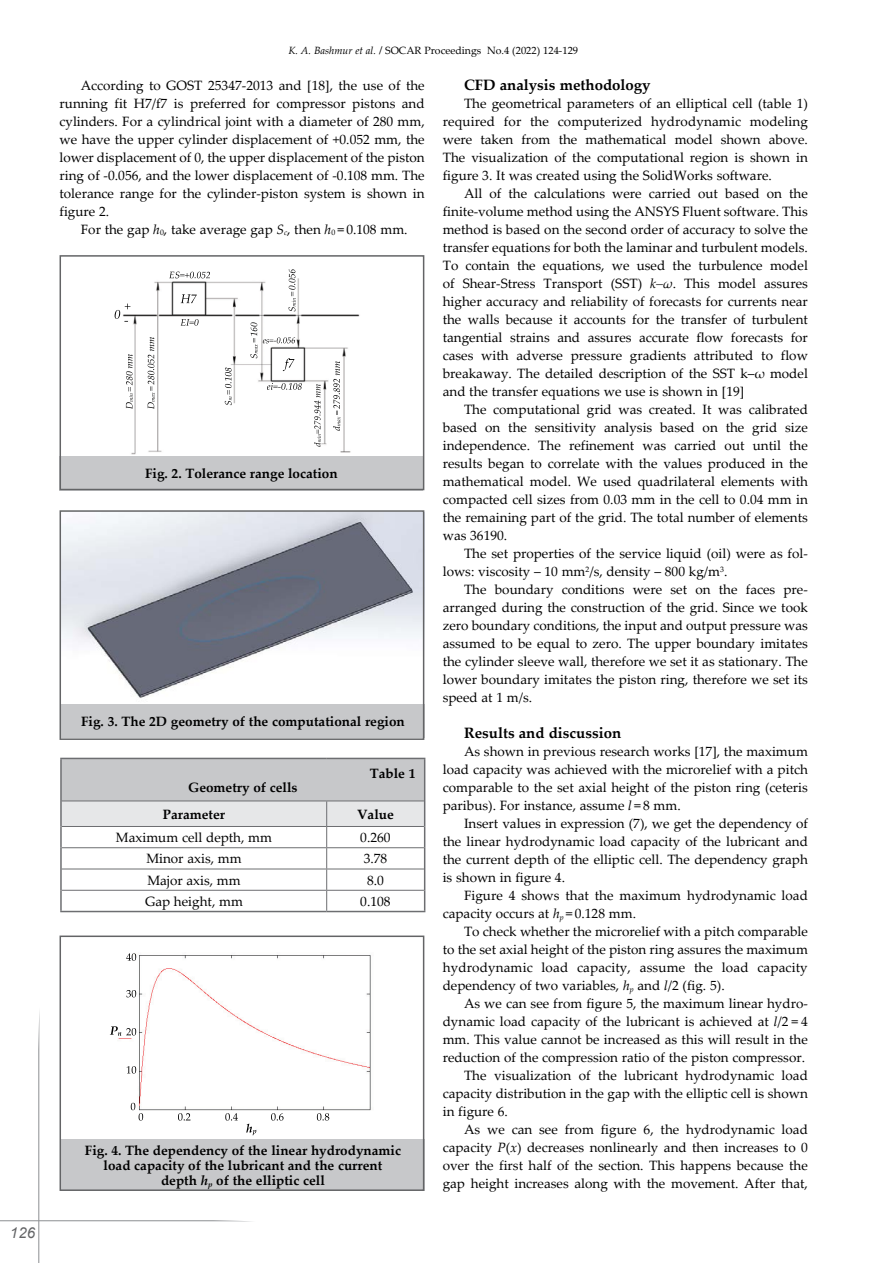
<style>
.page{position:relative;width:893px;height:1263px;background:#fff}
.page>*{position:absolute;margin:0;border:0;box-sizing:border-box;transform-origin:0 0}
.t1{font:700 15px "Palatino Linotype";color:#000}
.t2{font:italic 15px "Arial";color:#636466}
.t3{font:13.5px/18px "Palatino Linotype";color:#000;text-align:justify}
.t4{font:700 13.5px/15px "Palatino Linotype";color:#000}
.t5{font:10.5px "Palatino Linotype";color:#000}
.s1{font-style:italic}
.s2{font-weight:700;font-style:italic}
</style>
<div class="page">
<div style="left:61px;top:704px;width:364px;height:34px;background:#c7c8ca"></div>
<img style="left:63px;top:512px;width:362px;height:192px">
<div style="left:60px;top:456px;width:363px;height:34px;background:#c7c8ca"></div>
<img style="left:125px;top:274px;width:235px;height:181px">
<svg style="left:115px;top:304px;width:15px;height:18px"></svg>
<svg style="left:181px;top:294px;width:16px;height:9px"></svg>
<svg style="left:267px;top:383px;width:35px;height:7px"></svg>
<svg style="left:181px;top:319px;width:18px;height:7px"></svg>
<svg style="left:169px;top:272px;width:41px;height:6px"></svg>
<svg style="left:314px;top:384px;width:7px;height:63px"></svg>
<svg style="left:333px;top:361px;width:7px;height:70px"></svg>
<svg style="left:289px;top:269px;width:7px;height:42px"></svg>
<svg style="left:250px;top:322px;width:45px;height:49px"></svg>
<svg style="left:225px;top:368px;width:7px;height:37px"></svg>
<svg style="left:148px;top:337px;width:7px;height:72px"></svg>
<svg style="left:126px;top:354px;width:7px;height:55px"></svg>
<div style="left:61px;top:758px;width:364px;height:43px;background:#c7c8ca"></div>
<hr style="left:60px;top:758px;width:267px;height:1px;background:#6d6e71">
<hr style="left:60px;top:759px;width:2px;height:42px;background:#6d6e71">
<hr style="left:327px;top:758px;width:98px;height:1px;background:#6d6e71">
<hr style="left:424px;top:759px;width:1px;height:42px;background:#6d6e71">
<hr style="left:60px;top:801px;width:2px;height:25px;background:#6d6e71">
<hr style="left:60px;top:826px;width:2px;height:22px;background:#6d6e71">
<hr style="left:60px;top:848px;width:2px;height:21px;background:#6d6e71">
<hr style="left:60px;top:869px;width:2px;height:21px;background:#6d6e71">
<hr style="left:60px;top:890px;width:2px;height:21px;background:#6d6e71">
<hr style="left:60px;top:911px;width:267px;height:1px;background:#6d6e71">
<hr style="left:327px;top:911px;width:98px;height:1px;background:#6d6e71">
<hr style="left:62px;top:800px;width:265px;height:1px;background:#6d6e71">
<hr style="left:327px;top:800px;width:97px;height:1px;background:#6d6e71">
<svg style="left:61px;top:801px;width:364px;height:110px"></svg>
<div style="left:61px;top:1140px;width:364px;height:51px;background:#c7c8ca"></div>
<img style="left:126px;top:955px;width:245px;height:177px">
<svg style="left:317px;top:1113px;width:12px;height:7px"></svg>
<svg style="left:271px;top:1113px;width:13px;height:7px"></svg>
<svg style="left:126px;top:990px;width:10px;height:7px"></svg>
<svg style="left:126px;top:953px;width:10px;height:8px"></svg>
<svg style="left:0;top:1008px;width:256px;height:255px"></svg>
<div style="left:60px;top:255px;width:364px;height:235px;border:2px solid #636466"></div>
<div style="left:60px;top:510px;width:364px;height:230px;border:2px solid #636466"></div>
<div style="left:60px;top:935px;width:364px;height:256px;border:2px solid #636466"></div>
<p class="t2" style="left:10px;top:1223px;width:27px">126</p>
<p class="t5" style="left:288px;top:43px;width:291px"><span class="s1">K. A. Bashmur et al.</span> <span class="s2">/</span> SOCAR Proceedings No.4 (2022) 124-129</p>
<p class="t3" style="left:60px;top:76px;width:367px;text-indent:21px">According to GOST 25347-2013 and [18], the use of the running fit H7/f7 is preferred for compressor pistons and cylinders. For a cylindrical joint with a diameter of 280 mm, we have the upper cylinder displacement of +0.052 mm, the lower displacement of 0, the upper displacement of the piston ring of -0.056, and the lower displacement of -0.108 mm. The tolerance range for the cylinder-piston system is shown in figure 2.</p>
<p class="t3" style="left:81px;top:220px;width:328px">For the gap <span class="s1">h</span><sub>0</sub>, take average gap <span class="s1">S</span><sub>c</sub>, then <span class="s1">h</span><sub>0</sub> = 0.108 mm.</p>
<p class="t4" style="left:145px;top:466px;width:194px">Fig. 2. Tolerance range location</p>
<p class="t4" style="left:81px;top:713px;width:325px">Fig. 3. The 2D geometry of the computational region</p>
<p class="t4" style="left:163px;top:773px;width:136px;line-height:27.2px;text-indent:25px">Geometry of cells<br>Parameter</p>
<p class="t4" style="left:370px;top:765px;width:47px">Table 1</p>
<p class="t4" style="left:357px;top:806px;width:38px">Value</p>
<p class="t3" style="left:116px;top:828px;width:158px">Maximum cell depth, mm</p>
<p class="t3" style="left:360px;top:828px;width:32px">0.260</p>
<p class="t3" style="left:146px;top:849px;width:97px">Minor axis, mm</p>
<p class="t3" style="left:364px;top:849px;width:25px">3.78</p>
<p class="t3" style="left:147px;top:870px;width:95px">Major axis, mm</p>
<p class="t3" style="left:367px;top:870px;width:18px">8.0</p>
<p class="t3" style="left:145px;top:891px;width:99px">Gap height, mm</p>
<p class="t3" style="left:360px;top:891px;width:32px">0.108</p>
<p class="t4" style="left:85px;top:1143px;width:318px;text-align:center">Fig. 4. The dependency of the linear hydrodynamic load capacity of the lubricant and the current depth <span class="s1">h</span><sub>p</sub> of the elliptic cell</p>
<p class="t1" style="left:464px;top:74px;width:188px">CFD analysis methodology</p>
<p class="t3" style="left:443px;top:94px;width:367px;text-indent:21px">The geometrical parameters of an elliptical cell (table 1) required for the computerized hydrodynamic modeling were taken from the mathematical model shown above.<br>The visualization of the computational region is shown in figure 3. It was created using the SolidWorks software.</p>
<p class="t3" style="left:443px;top:184px;width:367px;text-indent:21px">All of the calculations were carried out based on the finite-volume method using the ANSYS Fluent software. This method is based on the second order of accuracy to solve the transfer equations for both the laminar and turbulent models.<br>To contain the equations, we used the turbulence model of Shear-Stress Transport (SST) <span class="s1">k–ω</span>. This model assures higher accuracy and reliability of forecasts for currents near the walls because it accounts for the transfer of turbulent tangential strains and assures accurate flow forecasts for cases with adverse pressure gradients attributed to flow breakaway. The detailed description of the SST k–ω model and the transfer equations we use is shown in [19]</p>
<p class="t3" style="left:443px;top:400px;width:367px;text-indent:21px">The computational grid was created. It was calibrated based on the sensitivity analysis based on the grid size independence. The refinement was carried out until the results began to correlate with the values produced in the mathematical model. We used quadrilateral elements with compacted cell sizes from 0.03 mm in the cell to 0.04 mm in the remaining part of the grid. The total number of elements was 36190.</p>
<p class="t3" style="left:443px;top:544px;width:367px;text-indent:21px">The set properties of the service liquid (oil) were as fol&shy;lows: viscosity – 10 mm<sup>2</sup>/s, density – 800 kg/m<sup>3</sup>.</p>
<p class="t3" style="left:443px;top:580px;width:367px;text-indent:21px">The boundary conditions were set on the faces pre&shy;arranged during the construction of the grid. Since we took zero boundary conditions, the input and output pressure was assumed to be equal to zero. The upper boundary imitates the cylinder sleeve wall, therefore we set it as stationary. The lower boundary imitates the piston ring, therefore we set its speed at 1 m/s.</p>
<p class="t1" style="left:464px;top:722px;width:159px">Results and discussion</p>
<p class="t3" style="left:443px;top:742px;width:367px;text-indent:21px">As shown in previous research works [17], the maximum load capacity was achieved with the microrelief with a pitch comparable to the set axial height of the piston ring (ceteris paribus). For instance, assume <span class="s1">l</span> = 8 mm.</p>
<p class="t3" style="left:443px;top:814px;width:367px;text-indent:21px">Insert values in expression (7), we get the dependency of the linear hydrodynamic load capacity of the lubricant and the current depth of the elliptic cell. The dependency graph is shown in figure 4.</p>
<p class="t3" style="left:443px;top:886px;width:367px;text-indent:21px">Figure 4 shows that the maximum hydrodynamic load capacity occurs at <span class="s1">h</span><sub>p</sub> = 0.128 mm.</p>
<p class="t3" style="left:443px;top:922px;width:367px;text-indent:21px">To check whether the microrelief with a pitch comparable to the set axial height of the piston ring assures the maximum hydrodynamic load capacity, assume the load capacity dependency of two variables, <span class="s1">h</span><sub>p</sub> and <span class="s1">l</span>/2 (fig. 5).</p>
<p class="t3" style="left:464px;top:994px;width:345px">As we can see from figure 5, the maximum linear hydro-</p>
<p class="t3" style="left:443px;top:1012px;width:367px">dynamic load capacity of the lubricant is achieved at <span class="s1">l</span>/2 = 4</p>
<p class="t3" style="left:443px;top:1030px;width:367px">mm. This value cannot be increased as this will result in the</p>
<p class="t3" style="left:443px;top:1048px;width:364px">reduction of the compression ratio of the piston compressor.</p>
<p class="t3" style="left:464px;top:1066px;width:345px">The visualization of the lubricant hydrodynamic load</p>
<p class="t3" style="left:443px;top:1084px;width:367px">capacity distribution in the gap with the elliptic cell is shown</p>
<p class="t3" style="left:443px;top:1102px;width:67px">in figure 6.</p>
<p class="t3" style="left:464px;top:1120px;width:345px">As we can see from figure 6, the hydrodynamic load</p>
<p class="t3" style="left:443px;top:1138px;width:367px">capacity <span class="s1">P</span>(<span class="s1">x</span>) decreases nonlinearly and then increases to 0</p>
<p class="t3" style="left:443px;top:1156px;width:367px">over the first half of the section. This happens because the</p>
<p class="t3" style="left:443px;top:1174px;width:367px">gap height increases along with the movement. After that,</p>
</div>
